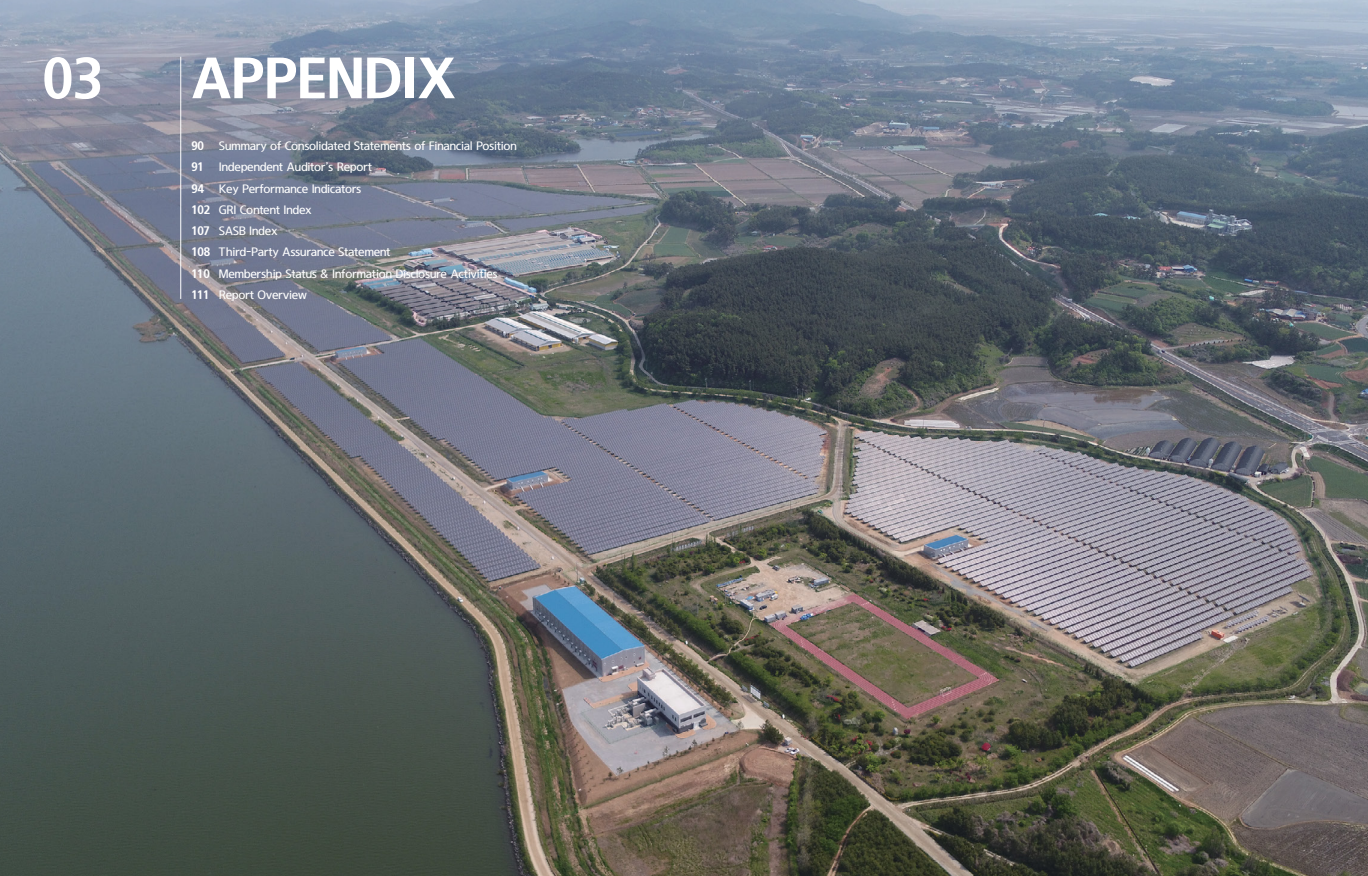
<style>
.page{position:relative;width:1368px;height:876px;background:#fff}
.page>*{position:absolute;margin:0;border:0;box-sizing:border-box;transform-origin:0 0}
.t1{font:700 56.25px "HYUNDAI";letter-spacing:.01em;color:#fff}
.t2{font:500 11.88px/21.2px "HYUNDAI";color:#fff}
.t3{font:700 11.88px/21.2px "HYUNDAI";color:#fff}
</style>
<div class="page">
<img style="left:0;top:0;width:1368px;height:875px">
<hr style="left:180px;top:57px;width:1px;height:242px;background:#fff">
<h1 class="t1" style="left:43px;top:50px;width:61px">03</h1>
<h1 class="t1" style="left:191px;top:50px;width:267px">APPENDIX</h1>
<p class="t3" style="left:191px;top:135px;width:21px">90<br>91<br>94<br>102<br>107<br>108<br>110<br>111</p>
<p class="t2" style="left:219px;top:135px;width:299px">Summary of Consolidated Statements of Financial Position<br>Independent Auditor’s Report<br>Key Performance Indicators<br>GRI Content Index<br>SASB Index<br>Third-Party Assurance Statement<br>Membership Status &amp; Information Disclosure Activities<br>Report Overview</p>
</div>
